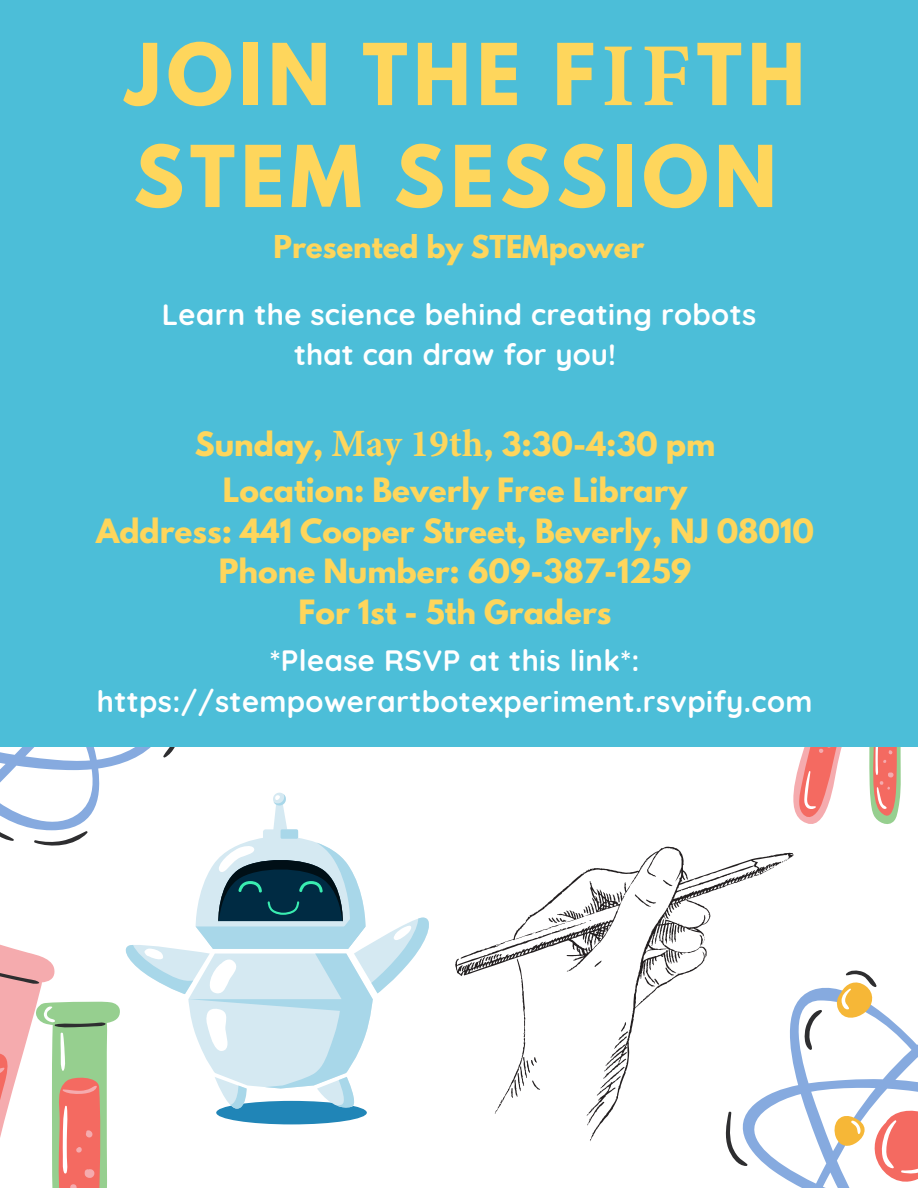
<style>
.page{position:relative;width:918px;height:1188px;background:#fff}
.page>*{position:absolute;margin:0;border:0;box-sizing:border-box;transform-origin:0 0}
.t1{font:700 75.45px/102px "League Spartan";letter-spacing:.075em;color:#fed65c}
.t2{font:700 29.7px/40.8px "League Spartan";color:#fed65c;text-align:center}
.t3{font:700 29.4px/40.5px "Quicksand";letter-spacing:.015em;color:#fff;text-align:center}
.t4{font:700 27.9px "League Spartan";color:#fed65c}
.s1{font-family:"Minion Pro";font-size:90px}
.s2{font-family:"Minion Pro";font-size:38.7px}
</style>
<div class="page">
<svg style="left:0;top:747px;width:175px;height:46px"></svg>
<svg style="left:793px;top:747px;width:108px;height:77px"></svg>
<div style="left:0;top:0;width:918px;height:747px;background:#4cbed8"></div>
<svg style="left:726px;top:971px;width:192px;height:217px"></svg>
<svg style="left:0;top:793px;width:429px;height:395px"></svg>
<svg style="left:455px;top:847px;width:339px;height:294px"></svg>
<svg style="left:587px;top:1067px;width:38px;height:58px"></svg>
<svg style="left:665px;top:967px;width:9px;height:9px"></svg>
<svg style="left:663px;top:880px;width:9px;height:7px"></svg>
<svg style="left:610px;top:1022px;width:18px;height:36px"></svg>
<svg style="left:635px;top:894px;width:21px;height:13px"></svg>
<svg style="left:594px;top:961px;width:8px;height:6px"></svg>
<svg style="left:645px;top:977px;width:14px;height:10px"></svg>
<svg style="left:576px;top:946px;width:3px;height:6px"></svg>
<svg style="left:485px;top:954px;width:55px;height:160px"></svg>
<svg style="left:617px;top:893px;width:3px;height:9px"></svg>
<svg style="left:548px;top:917px;width:18px;height:6px"></svg>
<svg style="left:584px;top:906px;width:4px;height:8px"></svg>
<svg style="left:674px;top:925px;width:3px;height:17px"></svg>
<p class="t1" style="left:126px;top:33px;width:681px">JOIN THE F<span class="s1">IF</span>TH<br>STEM SESSION</p>
<p class="t4" style="left:273px;top:233px;width:373px">Presented by STEMpower</p>
<p class="t3" style="left:162px;top:294px;width:596px">Learn the science behind creating robots that can draw for you!</p>
<p class="t2" style="left:195px;top:425px;width:522px;line-height:45.8px">Sunday, <span class="s2">May 19th</span>, 3:30-4:30 pm<br>Location: Beverly Free Library</p>
<p class="t2" style="left:96px;top:514px;width:719px">Address: 441 Cooper Street, Beverly, NJ 08010<br>Phone Number: 609-387-1259<br>For 1st - 5th Graders</p>
<p class="t3" style="left:97px;top:640px;width:717px">*Please RSVP at this link*: https://stempowerartbotexperiment.rsvpify.com</p>
</div>
